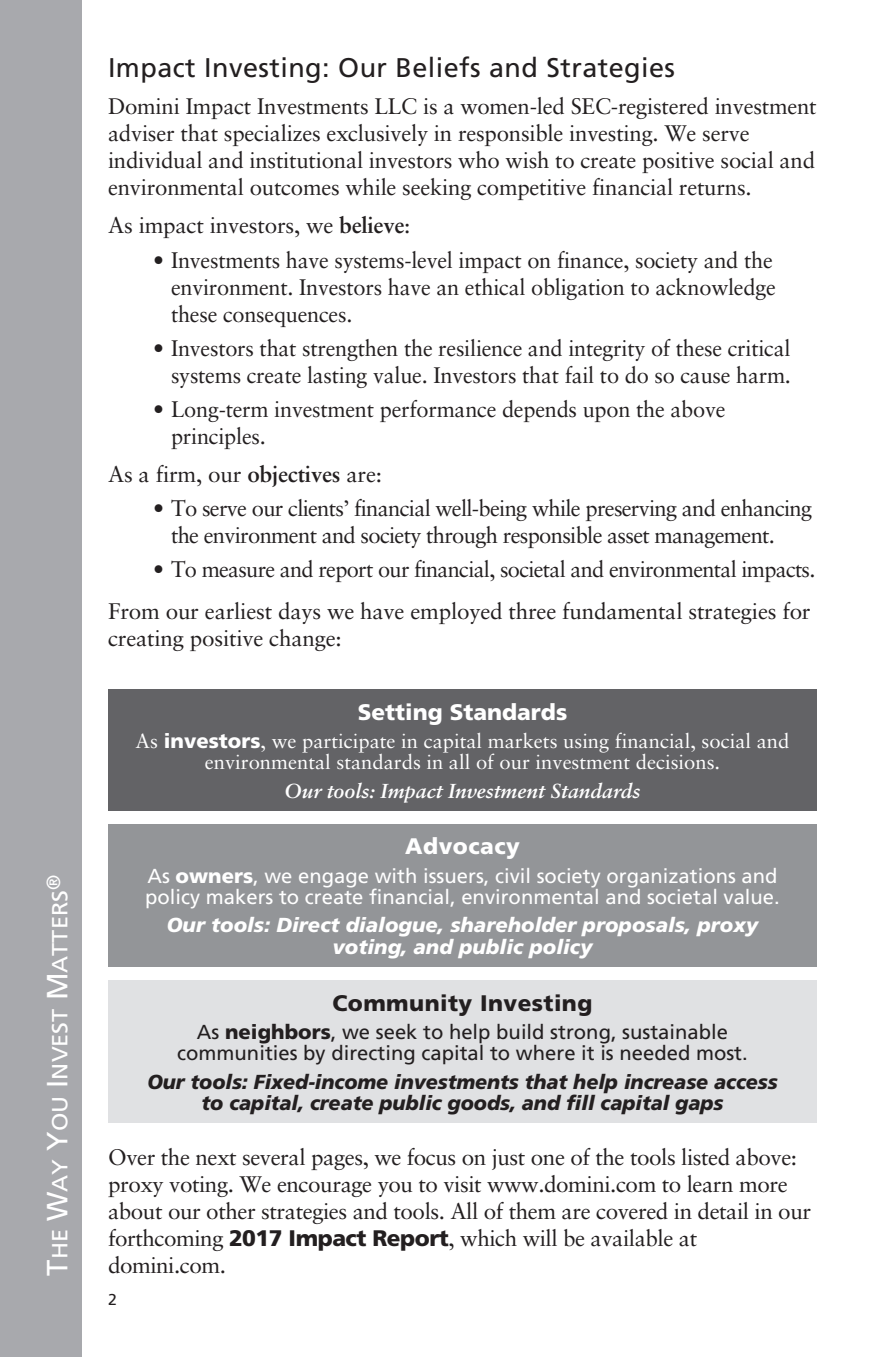
<style>
.page{position:relative;width:871px;height:1357px;background:#fff}
.page>*{position:absolute;margin:0;border:0;box-sizing:border-box;transform-origin:0 0}
.t1{font:27px "Frutiger";letter-spacing:.015em;color:#231f20}
.t2{font:22.5px/27px "Sabon";letter-spacing:-.01em;color:#231f20}
.t3{font:22.5px/27px "Sabon";letter-spacing:-.03em;color:#231f20}
.t4{font:900 22.5px "Frutiger";letter-spacing:.02em;color:#231f20}
.t5{font:900 22.5px "Frutiger";color:#fff}
.t6{font:900 22.5px "Frutiger";letter-spacing:.02em;color:#fff}
.t7{font:22.05px "Frutiger";color:#fff;scale:1.08 1}
.t8{font:20.25px/21.2px "Sabon";color:#fff;text-align:center}
.t9{font:20.25px/21.2px "Frutiger";color:#fff}
.t10{font:italic 900 20.25px/21.2px "Frutiger";letter-spacing:-.005em;color:#231f20;text-align:center}
.t11{font:20.25px/21.2px "Frutiger";color:#231f20;text-align:center}
.t12{font:italic 900 20.25px/21.2px "Frutiger";color:#fff;text-align:center}
.t13{font:italic 700 20.25px "Sabon";color:#fff}
.t14{font:15.75px "Frutiger";color:#231f20}
.s1{font-size:29.25px}
.s2{font-weight:700}
.s3{font-family:"Frutiger";font-weight:900}
.s4{font-weight:900}
</style>
<div class="page">
<div style="left:0;top:0;width:81px;height:1357px;background:#a8a9ad"></div>
<div style="left:108px;top:690px;width:709px;height:121px;background:#636366"></div>
<div style="left:108px;top:824px;width:709px;height:143px;background:#939598"></div>
<div style="left:108px;top:980px;width:709px;height:143px;background:#e0e1e3"></div>
<p class="t7" style="left:51px;top:1275px;width:373px;rotate:-90deg"><span class="s1">T</span>HE <span class="s1">W</span>AY <span class="s1">Y</span>OU <span class="s1">I</span>NVEST <span class="s1">M</span>ATTERS<sup>®</sup></p>
<p class="t1" style="left:108px;top:56px;width:568px">Impact Investing: Our Beliefs and Strategies</p>
<p class="t2" style="left:108px;top:95px;width:710px">Domini Impact Investments LLC is a women-led SEC-registered investment adviser that specializes exclusively in responsible investing. We serve individual and institutional investors who wish to create positive social and environmental outcomes while seeking competitive financial returns.</p>
<p class="t2" style="left:108px;top:214px;width:304px">As impact investors, we <span class="s2">believe</span>:</p>
<p class="t2" style="left:171px;top:248px;width:606px;text-indent:-18px">• Investments have systems-level impact on finance, society and the environment. Investors have an ethical obligation to acknowledge these consequences.</p>
<p class="t2" style="left:153px;top:336px;width:639px;text-align:right">• Investors that strengthen the resilience and integrity of these critical systems create lasting value. Investors that fail to do so cause harm.</p>
<p class="t2" style="left:171px;top:398px;width:556px;text-indent:-18px">• Long-term investment performance depends upon the above principles.</p>
<p class="t2" style="left:108px;top:462px;width:276px">As a firm, our <span class="s2">objectives</span> are:</p>
<p class="t3" style="left:171px;top:497px;width:642px;text-indent:-18px">• To serve our clients’ financial well-being while preserving and enhancing the environment and society through responsible asset management.</p>
<p class="t2" style="left:108px;top:551px;width:709px;line-height:41.6px;text-align:right">• To measure and report our financial, societal and environmental impacts.<br>From our earliest days we have employed three fundamental strategies for</p>
<p class="t2" style="left:108px;top:626px;width:235px">creating positive change:</p>
<p class="t5" style="left:358px;top:703px;width:211px">Setting Standards</p>
<p class="t8" style="left:136px;top:732px;width:655px">As <span class="s3">investors</span>, we participate in capital markets using financial, social and environmental standards in all of our investment decisions.</p>
<p class="t13" style="left:285px;top:782px;width:357px">Our tools: Impact Investment Standards</p>
<p class="t6" style="left:405px;top:837px;width:116px">Advocacy</p>
<p class="t9" style="left:145px;top:867px;width:636px">As <span class="s4">owners</span>, we engage with issuers, civil society organizations and policy makers to create financial, environmental and societal value.</p>
<p class="t12" style="left:167px;top:916px;width:593px">Our tools: Direct dialogue, shareholder proposals, proxy voting, and public policy</p>
<p class="t4" style="left:332px;top:993px;width:261px">Community Investing</p>
<p class="t11" style="left:177px;top:1023px;width:572px">As <span class="s4">neighbors</span>, we seek to help build strong, sustainable communities by directing capital to where it is needed most.</p>
<p class="t10" style="left:147px;top:1072px;width:632px">Our tools: Fixed-income investments that help increase access to capital, create public goods, and fill capital gaps</p>
<p class="t2" style="left:108px;top:1145px;width:704px">Over the next several pages, we focus on just one of the tools listed above: proxy voting. We encourage you to visit www.domini.com to learn more about our other strategies and tools. All of them are covered in detail in our forthcoming <span class="s3">2017 Impact Report</span>, which will be available at domini.com.</p>
<p class="t14" style="left:108px;top:1293px;width:10px">2</p>
</div>
